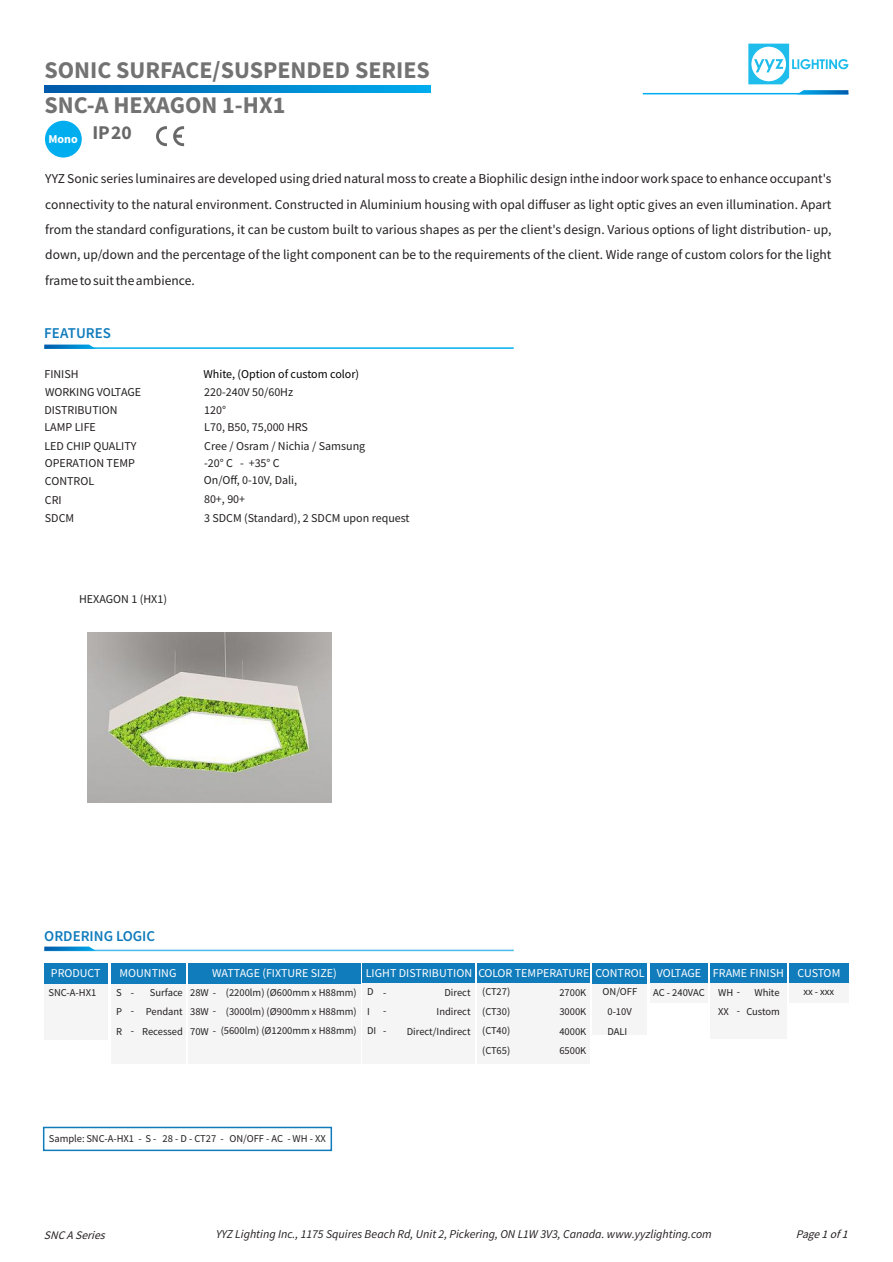
<style>
.page{position:relative;width:893px;height:1262px;background:#fff}
.page>*{position:absolute;margin:0;border:0;box-sizing:border-box;transform-origin:0 0}
.t1{font:700 24px/35.2px "Source Sans Pro";color:#737273}
.t2{font:600 15px "Source Sans Pro";color:#107cbc}
.t3{font:13.5px/25.5px "Source Sans Pro";color:#231f20;text-align:justify}
.t4{font:12px/18.6px "Source Sans Pro";color:#231f20}
.t5{font:12px "Source Sans Pro";color:#fff}
.t6{font:italic 12px "Source Sans Pro";color:#231f20}
.t7{font:12px "Source Sans Pro";color:#020203}
.t8{font:700 12px "Source Sans Pro";color:#fff}
.t9{font:italic 11.55px "Source Sans Pro";color:#231f20}
.t10{font:10.5px/19.5px "Source Sans Pro";color:#231f20}
</style>
<div class="page">
<img style="left:87px;top:633px;width:244px;height:169px">
<svg style="left:748px;top:44px;width:100px;height:40px"></svg>
<hr style="left:643px;top:93px;width:205px;height:1px;background:#00aeef">
<svg style="left:796px;top:90px;width:52px;height:4px"></svg>
<svg style="left:156px;top:126px;width:11px;height:20px"></svg>
<svg style="left:173px;top:126px;width:11px;height:20px"></svg>
<div style="left:45px;top:121px;width:37px;height:36px;background:#00aeef;border-radius:50%"></div>
<svg style="left:45px;top:85px;width:385px;height:8px;background:#0082ca"></svg>
<hr style="left:44px;top:949px;width:469px;height:2px;background:#45bcec">
<svg style="left:44px;top:946px;width:52px;height:4px"></svg>
<div style="left:43px;top:1126px;width:289px;height:25px;border:2px solid #107cbc"></div>
<div style="left:111px;top:983px;width:74px;height:80px;background:#f5f5f5"></div>
<div style="left:188px;top:983px;width:172px;height:80px;background:#f5f5f5"></div>
<div style="left:44px;top:983px;width:64px;height:57px;background:#f5f5f5"></div>
<div style="left:111px;top:963px;width:74px;height:20px;background:#107cbc"></div>
<div style="left:188px;top:963px;width:172px;height:20px;background:#107cbc"></div>
<div style="left:44px;top:963px;width:64px;height:20px;background:#107cbc"></div>
<div style="left:650px;top:963px;width:57px;height:20px;background:#107cbc"></div>
<div style="left:650px;top:983px;width:57px;height:19px;background:#f5f5f5"></div>
<div style="left:710px;top:963px;width:76px;height:20px;background:#107cbc"></div>
<div style="left:710px;top:983px;width:76px;height:56px;background:#f5f5f5"></div>
<div style="left:789px;top:963px;width:59px;height:20px;background:#107cbc"></div>
<div style="left:789px;top:983px;width:59px;height:19px;background:#f5f5f5"></div>
<div style="left:477px;top:963px;width:112px;height:20px;background:#107cbc"></div>
<div style="left:363px;top:963px;width:112px;height:20px;background:#107cbc"></div>
<div style="left:477px;top:983px;width:112px;height:81px;background:#f5f5f5"></div>
<div style="left:363px;top:983px;width:112px;height:81px;background:#f5f5f5"></div>
<div style="left:592px;top:983px;width:55px;height:52px;background:#f5f5f5"></div>
<div style="left:592px;top:963px;width:55px;height:20px;background:#107cbc"></div>
<hr style="left:44px;top:347px;width:469px;height:2px;background:#00aeef">
<svg style="left:44px;top:344px;width:52px;height:5px"></svg>
<h1 class="t1" style="left:44px;top:54px;width:387px">SONIC SURFACE/SUSPENDED SERIES<br>SNC-A HEXAGON 1-HX1</h1>
<p class="t8" style="left:48px;top:134px;width:85px">Mono <sup>IP20</sup></p>
<p class="t3" style="left:45px;top:167px;width:787px">YYZ Sonic series luminaires are developed using dried natural moss to create a Biophilic design inthe indoor work space to enhance occupant's connectivity to the natural environment. Constructed in Aluminium housing with opal diffuser as light optic gives an even illumination. Apart from the standard configurations, it can be custom built to various shapes as per the client's design. Various options of light distribution- up, down, up/down and the percentage of the light component can be to the requirements of the client. Wide range of custom colors for the light frame to suit the ambience.</p>
<p class="t2" style="left:44px;top:327px;width:68px">FEATURES</p>
<p class="t4" style="left:44px;top:366px;width:98px;line-height:18px">FINISH<br>WORKING VOLTAGE</p>
<p class="t7" style="left:203px;top:369px;width:157px">White, (Option of custom color)</p>
<p class="t4" style="left:204px;top:383px;width:91px">220-240V 50/60Hz</p>
<p class="t4" style="left:44px;top:402px;width:75px">DISTRIBUTION</p>
<p class="t4" style="left:204px;top:402px;width:23px">120°</p>
<p class="t4" style="left:44px;top:418px;width:53px">LAMP LIFE</p>
<p class="t4" style="left:204px;top:418px;width:105px">L70, B50, 75,000 HRS</p>
<p class="t4" style="left:44px;top:437px;width:93px">LED CHIP QUALITY</p>
<p class="t4" style="left:204px;top:437px;width:162px">Cree / Osram / Nichia / Samsung</p>
<p class="t4" style="left:45px;top:454px;width:91px">OPERATION TEMP</p>
<p class="t4" style="left:204px;top:454px;width:77px">-20° C - +35° C</p>
<p class="t4" style="left:45px;top:472px;width:51px">CONTROL</p>
<p class="t4" style="left:204px;top:472px;width:95px">On/Off, 0-10V, Dali,</p>
<p class="t4" style="left:45px;top:491px;width:31px">CRI<br>SDCM</p>
<p class="t4" style="left:204px;top:491px;width:207px">80+, 90+<br>3 SDCM (Standard), 2 SDCM upon request</p>
<p class="t4" style="left:79px;top:590px;width:89px">HEXAGON 1 (HX1)</p>
<p class="t2" style="left:44px;top:929px;width:112px">ORDERING LOGIC</p>
<p class="t5" style="left:119px;top:968px;width:58px">MOUNTING</p>
<p class="t5" style="left:212px;top:968px;width:126px">WATTAGE (FIXTURE SIZE)</p>
<p class="t5" style="left:51px;top:968px;width:51px">PRODUCT</p>
<p class="t5" style="left:657px;top:968px;width:46px">VOLTAGE</p>
<p class="t10" style="left:653px;top:983px;width:53px">AC - 240VAC</p>
<p class="t5" style="left:366px;top:968px;width:280px">LIGHT DISTRIBUTION COLOR TEMPERATURE CONTROL</p>
<p class="t10" style="left:602px;top:982px;width:36px;line-height:20px;text-align:center">ON/OFF<br>0-10V<br>DALI</p>
<p class="t10" style="left:367px;top:982px;width:8px">D</p>
<p class="t10" style="left:482px;top:982px;width:30px">(CT27)</p>
<p class="t10" style="left:367px;top:1021px;width:11px">DI</p>
<p class="t10" style="left:482px;top:1021px;width:30px">(CT40) (CT65)</p>
<p class="t10" style="left:150px;top:983px;width:34px">Surface</p>
<p class="t10" style="left:226px;top:983px;width:132px">(2200lm) (Ø600mm x H88mm) (3000lm) (Ø900mm x H88mm)</p>
<p class="t10" style="left:444px;top:983px;width:28px">Direct</p>
<p class="t10" style="left:559px;top:983px;width:28px">2700K</p>
<p class="t10" style="left:436px;top:1002px;width:35px">Indirect</p>
<p class="t10" style="left:559px;top:1002px;width:28px">3000K</p>
<p class="t10" style="left:407px;top:1022px;width:65px">Direct/Indirect</p>
<p class="t10" style="left:559px;top:1022px;width:28px">4000K<br>6500K</p>
<p class="t10" style="left:48px;top:983px;width:49px">SNC-A-HX1</p>
<p class="t10" style="left:116px;top:983px;width:7px">S</p>
<p class="t10" style="left:190px;top:983px;width:168px">28W -<br>38W -<br>70W - (5600lm) (Ø1200mm x H88mm)</p>
<p class="t10" style="left:367px;top:1002px;width:4px">I</p>
<p class="t10" style="left:482px;top:1002px;width:30px">(CT30)</p>
<p class="t10" style="left:142px;top:1003px;width:42px;text-align:center">Pendant<br>Recessed</p>
<p class="t10" style="left:383px;top:1001px;width:5px;line-height:20.5px">- -</p>
<p class="t10" style="left:116px;top:1002px;width:7px">P<br>R</p>
<p class="t10" style="left:131px;top:1002px;width:5px">- -</p>
<p class="t5" style="left:713px;top:968px;width:72px">FRAME FINISH</p>
<p class="t10" style="left:718px;top:983px;width:23px;line-height:18.8px;text-align:right">WH - -</p>
<p class="t10" style="left:718px;top:1002px;width:12px">XX</p>
<p class="t10" style="left:746px;top:983px;width:35px;text-align:right">White<br>Custom</p>
<p class="t5" style="left:797px;top:968px;width:44px">CUSTOM</p>
<p class="t10" style="left:803px;top:982px;width:32px">xx - xxx</p>
<p class="t10" style="left:49px;top:1129px;width:278px">Sample: SNC-A-HX1 - S - 28 - D - CT27 - ON/OFF - AC - WH - XX</p>
<p class="t9" style="left:44px;top:1230px;width:65px">SNC A Series</p>
<p class="t6" style="left:216px;top:1228px;width:497px">YYZ Lighting Inc., 1175 Squires Beach Rd, Unit 2, Pickering, ON L1W 3V3, Canada. www.yyzlighting.com</p>
<p class="t9" style="left:796px;top:1229px;width:56px">Page1of 1</p>
</div>
